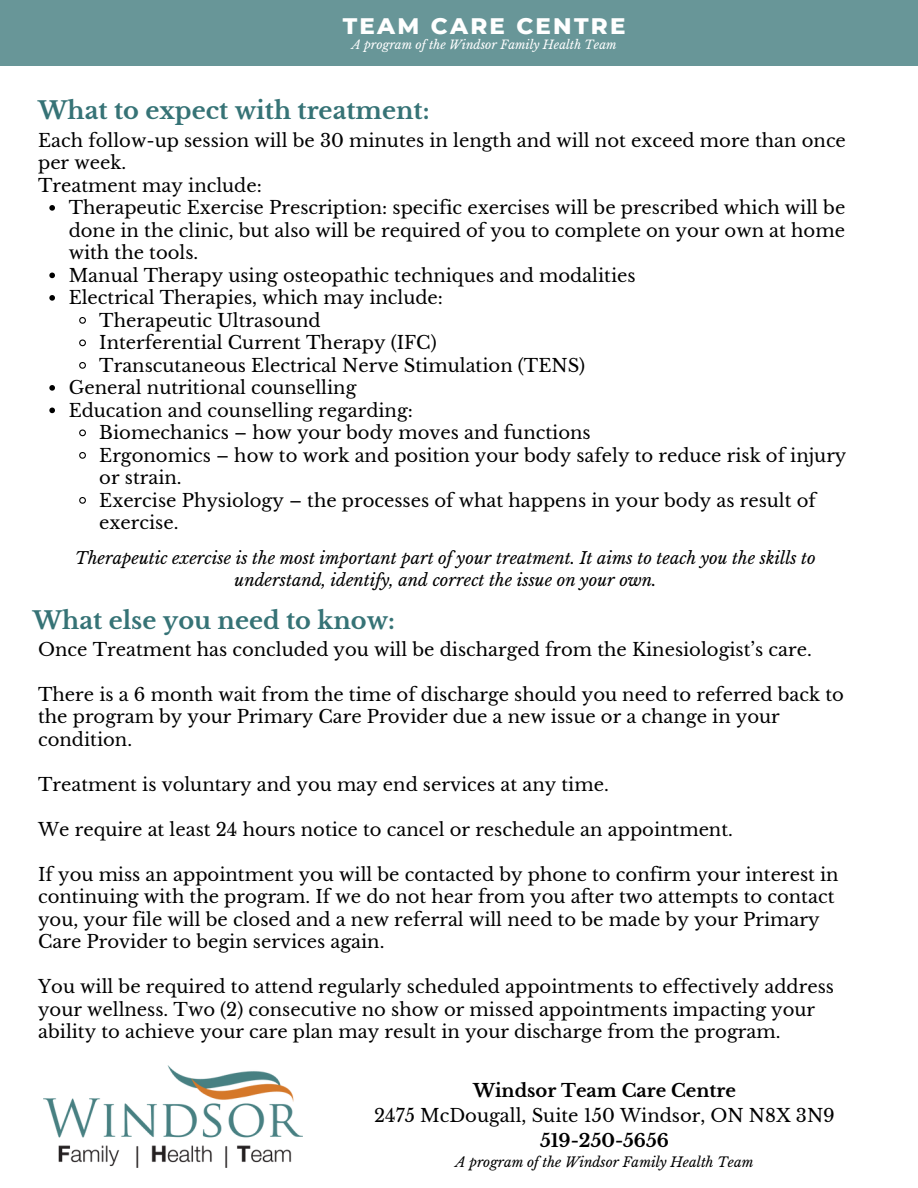
<style>
.page{position:relative;width:918px;height:1188px;background:#fff}
.page>*{position:absolute;margin:0;border:0;box-sizing:border-box;transform-origin:0 0}
.t1{font:700 24px "Libre Baskerville";color:#367376}
.t2{font:800 22.95px "Montserrat";letter-spacing:.1em;color:#fff}
.t3{font:18px/22.5px "Libre Baskerville";color:#000}
.t4{font:italic 16.5px/21.3px "Libre Baskerville";color:#000;text-align:center}
.t5{font:italic 13.5px "Libre Baskerville";color:#000}
.t6{font:italic 12px "Libre Baskerville";color:#fff}
.s1{font-weight:700}
</style>
<div class="page">
<div style="left:0;top:0;width:918px;height:66px;background:#689698"></div>
<img style="left:44px;top:1066px;width:258px;height:102px">
<svg style="left:49px;top:205px;width:6px;height:6px"></svg>
<svg style="left:49px;top:273px;width:6px;height:5px"></svg>
<svg style="left:49px;top:295px;width:6px;height:6px"></svg>
<svg style="left:79px;top:317px;width:7px;height:7px"></svg>
<svg style="left:79px;top:339px;width:7px;height:8px"></svg>
<svg style="left:79px;top:362px;width:7px;height:7px"></svg>
<svg style="left:49px;top:385px;width:6px;height:6px"></svg>
<svg style="left:49px;top:408px;width:6px;height:5px"></svg>
<svg style="left:79px;top:429px;width:7px;height:8px"></svg>
<svg style="left:79px;top:452px;width:7px;height:7px"></svg>
<svg style="left:79px;top:497px;width:7px;height:7px"></svg>
<h1 class="t2" style="left:343px;top:11px;width:284px">TEAM CARE CENTRE</h1>
<p class="t6" style="left:352px;top:37px;width:266px">A program of the Windsor Family Health Team</p>
<p class="t1" style="left:38px;top:96px;width:393px">What to expect with treatment:</p>
<p class="t3" style="left:38px;top:129px;width:809px">Each follow-up session will be 30 minutes in length and will not exceed more than once per week.<br>Treatment may include:</p>
<p class="t3" style="left:69px;top:197px;width:778px;text-align:justify">Therapeutic Exercise Prescription: specific exercises will be prescribed which will be done in the clinic, but also will be required of you to complete on your own at home with the tools.</p>
<p class="t3" style="left:69px;top:264px;width:569px">Manual Therapy using osteopathic techniques and modalities</p>
<p class="t3" style="left:69px;top:287px;width:376px">Electrical Therapies, which may include:</p>
<p class="t3" style="left:99px;top:309px;width:223px">Therapeutic Ultrasound</p>
<p class="t3" style="left:99px;top:332px;width:339px">Interferential Current Therapy (IFC)</p>
<p class="t3" style="left:99px;top:354px;width:487px">Transcutaneous Electrical Nerve Stimulation (TENS)</p>
<p class="t3" style="left:69px;top:377px;width:289px">General nutritional counselling</p>
<p class="t3" style="left:69px;top:399px;width:346px">Education and counselling regarding:</p>
<h3 class="t3" style="left:99px;top:422px;width:493px">Biomechanics – how your body moves and functions</h3>
<h2 class="t3" style="left:99px;top:444px;width:749px">Ergonomics – how to work and position your body safely to reduce risk of injury or strain.</h2>
<h3 class="t3" style="left:99px;top:489px;width:718px">Exercise Physiology – the processes of what happens in your body as result of exercise.</h3>
<h3 class="t4" style="left:75px;top:548px;width:742px">Therapeutic exercise is the most important part of your treatment. It aims to teach you the skills to understand, identify, and correct the issue on your own.</h3>
<h4 class="t1" style="left:33px;top:605px;width:364px">What else you need to know:</h4>
<h3 class="t3" style="left:38px;top:638px;width:775px">Once Treatment has concluded you will be discharged from the Kinesiologist’s care.</h3>
<h3 class="t3" style="left:38px;top:683px;width:807px">There is a 6 month wait from the time of discharge should you need to referred back to the program by your Primary Care Provider due a new issue or a change in your condition.</h3>
<h3 class="t3" style="left:38px;top:773px;width:572px">Treatment is voluntary and you may end services at any time.</h3>
<h3 class="t3" style="left:38px;top:818px;width:696px">We require at least 24 hours notice to cancel or reschedule an appointment.</h3>
<p class="t3" style="left:38px;top:863px;width:802px">If you miss an appointment you will be contacted by phone to confirm your interest in continuing with the program. If we do not hear from you after two attempts to contact you, your file will be closed and a new referral will need to be made by your Primary Care Provider to begin services again.</p>
<h3 class="t3" style="left:38px;top:976px;width:797px">You will be required to attend regularly scheduled appointments to effectively address your wellness. Two (2) consecutive no show or missed appointments impacting your ability to achieve your care plan may result in your discharge from the program.</h3>
<h2 class="t3" style="left:374px;top:1079px;width:462px;line-height:24.8px;text-align:center"><span class="s1">Windsor Team Care Centre<br></span>2475 McDougall, Suite 150 Windsor, ON N8X 3N9<br><span class="s1">519-250-5656</span></h2>
<h3 class="t5" style="left:455px;top:1154px;width:300px">A program of the Windsor Family Health Team</h3>
</div>
